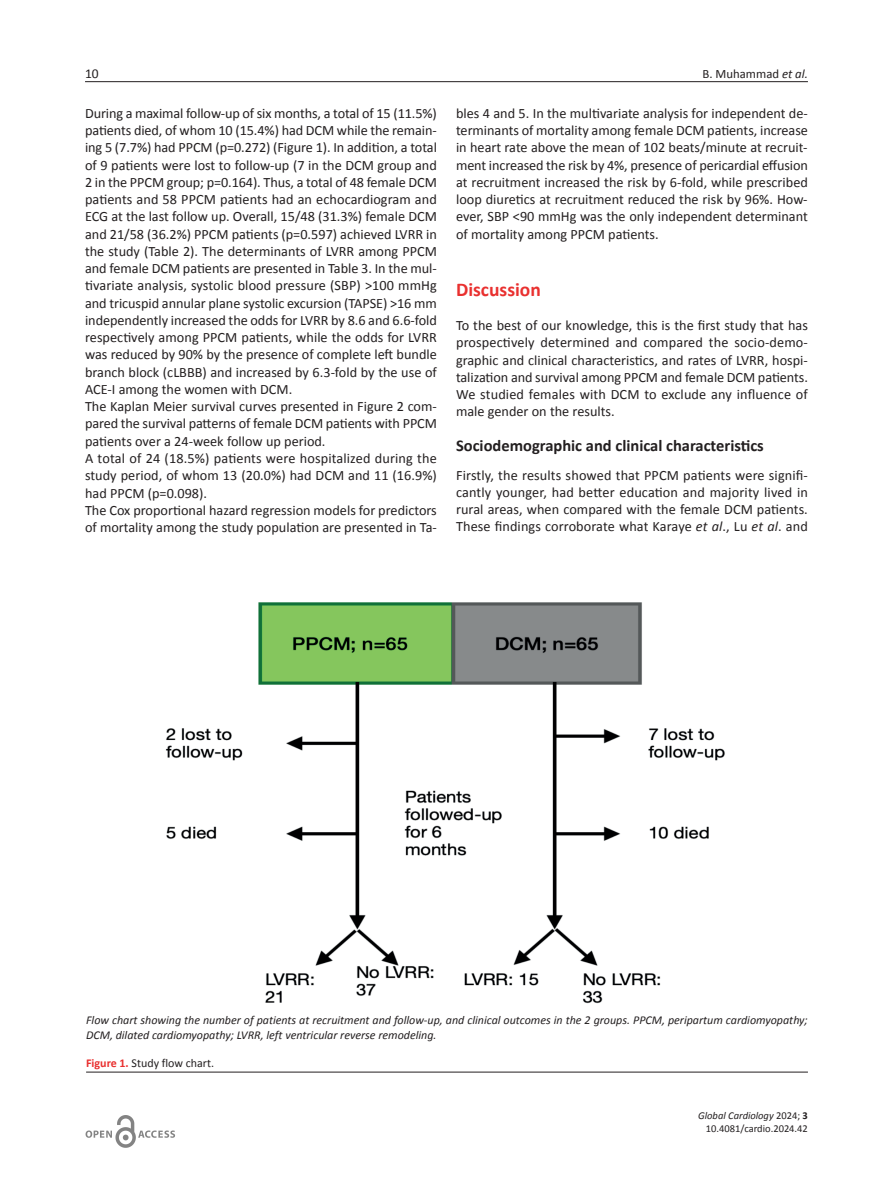
<style>
.page{position:relative;width:893px;height:1191px;background:#fff}
.page>*{position:absolute;margin:0;border:0;box-sizing:border-box;transform-origin:0 0}
.t1{font:700 19.5px "Calibri";color:#e9302f}
.t2{font:700 16.5px "Calibri";color:#231f20}
.t3{font:14.25px/17.2px "Calibri";color:#231f20;text-align:justify}
.t4{font:13.5px "Calibri";color:#231f20}
.t5{font:12.75px "Calibri";color:#231f20}
.t6{font:italic 12px/15px "Calibri";color:#231f20}
.t7{font:12px "Calibri";color:#231f20}
.t8{font:10.5px/12.6px "Calibri";color:#231f20;text-align:right}
.s1{font-style:italic}
.s2{font-weight:700;color:#e9302f}
.s3{font-weight:700}
</style>
<div class="page">
<hr style="left:85px;top:81px;width:723px;height:1px;background:#231f20">
<img style="left:85px;top:1115px;width:90px;height:33px">
<img style="left:165px;top:602px;width:560px;height:402px">
<hr style="left:86px;top:1071px;width:722px;height:1px;background:#231f20">
<p class="t4" style="left:85px;top:65px;width:15px">10</p>
<p class="t5" style="left:703px;top:66px;width:107px">B. Muhammad <span class="s1">et al.</span></p>
<p class="t3" style="left:85px;top:104px;width:353px;text-align:left">During a maximal follow-up of six months, a total of 15 (11.5%) patients died, of whom 10 (15.4%) had DCM while the remain&shy;ing 5 (7.7%) had PPCM (p=0.272) (Figure 1). In addition, a total of 9 patients were lost to follow-up (7 in the DCM group and 2 in the PPCM group; p=0.164). Thus, a total of 48 female DCM patients and 58 PPCM patients had an echocardiogram and ECG at the last follow up. Overall, 15/48 (31.3%) female DCM and 21/58 (36.2%) PPCM patients (p=0.597) achieved LVRR in the study (Table 2). The determinants of LVRR among PPCM and female DCM patients are presented in Table 3. In the mul&shy;tivariate analysis, systolic blood pressure (SBP) &gt;100 mmHg and tricuspid annular plane systolic excursion (TAPSE) &gt;16 mm independently increased the odds for LVRR by 8.6 and 6.6-fold respectively among PPCM patients, while the odds for LVRR was reduced by 90% by the presence of complete left bundle branch block (cLBBB) and increased by 6.3-fold by the use of ACE-I among the women with DCM.<br>The Kaplan Meier survival curves presented in Figure 2 com&shy;pared the survival patterns of female DCM patients with PPCM patients over a 24-week follow up period.<br>A total of 24 (18.5%) patients were hospitalized during the study period, of whom 13 (20.0%) had DCM and 11 (16.9%) had PPCM (p=0.098).<br>The Cox proportional hazard regression models for predictors of mortality among the study population are presented in Ta-</p>
<p class="t3" style="left:456px;top:104px;width:353px">bles 4 and 5. In the multivariate analysis for independent de&shy;terminants of mortality among female DCM patients, increase in heart rate above the mean of 102 beats/minute at recruit&shy;ment increased the risk by 4%, presence of pericardial effusion at recruitment increased the risk by 6-fold, while prescribed loop diuretics at recruitment reduced the risk by 96%. How&shy;ever, SBP &lt;90 mmHg was the only independent determinant of mortality among PPCM patients.</p>
<h1 class="t1" style="left:456px;top:277px;width:86px">Discussion</h1>
<p class="t3" style="left:456px;top:317px;width:353px">To the best of our knowledge, this is the first study that has prospectively determined and compared the socio-demo&shy;graphic and clinical characteristics, and rates of LVRR, hospi&shy;talization and survival among PPCM and female DCM patients.<br>We studied females with DCM to exclude any influence of male gender on the results.</p>
<p class="t2" style="left:456px;top:435px;width:309px">Sociodemographic and clinical characteristics</p>
<p class="t3" style="left:456px;top:466px;width:353px">Firstly, the results showed that PPCM patients were signifi&shy;cantly younger, had better education and majority lived in rural areas, when compared with the female DCM patients.<br>These findings corroborate what Karaye <span class="s1">et al</span>., Lu <span class="s1">et al</span>. and</p>
<p class="t6" style="left:86px;top:1012px;width:723px">Flow chart showing the number of patients at recruitment and follow-up, and clinical outcomes in the 2 groups. PPCM, peripartum cardiomyopathy;<br>DCM, dilated cardiomyopathy; LVRR, left ventricular reverse remodeling.</p>
<p class="t7" style="left:86px;top:1056px;width:130px"><span class="s2">Figure 1.</span> Study flow chart.</p>
<p class="t8" style="left:698px;top:1109px;width:111px"><span class="s1">Global Cardiology</span> 2024; <span class="s3">3<br></span>10.4081/cardio.2024.42</p>
</div>
